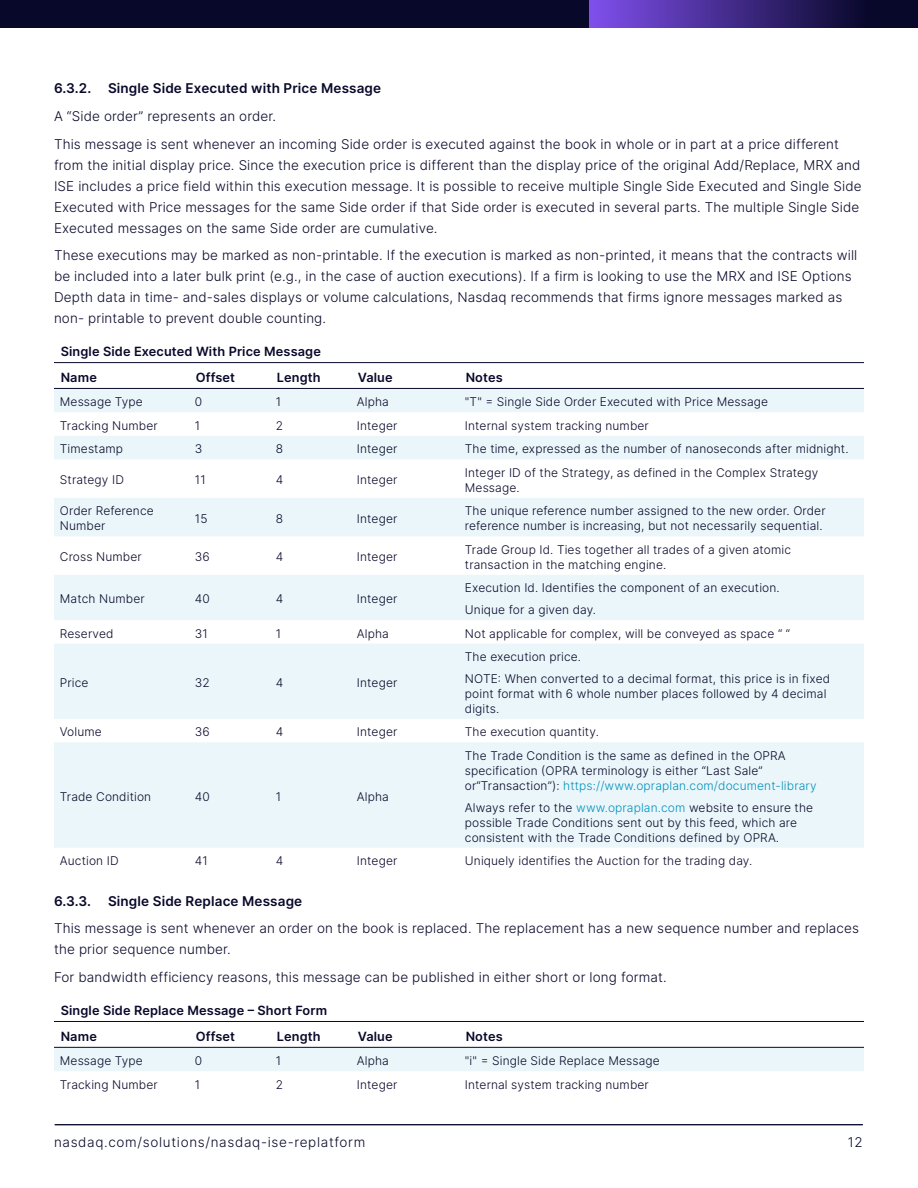
<style>
.page{position:relative;width:918px;height:1188px;background:#fff}
.page>*{position:absolute;margin:0;border:0;box-sizing:border-box;transform-origin:0 0}
.t1{font:300 13.5px/21px "Inter";letter-spacing:.01em;color:#08082a}
.t2{font:600 13.5px "Inter";letter-spacing:.01em;color:#08082a}
.t3{font:300 13.5px "Inter";letter-spacing:.05em;color:#08082a}
.t4{font:600 12.75px/25.8px "Inter";letter-spacing:.01em;color:#08082a}
.t5{font:300 12px/15px "Inter";letter-spacing:.01em;color:#08082a}
.s1{color:#0092bc}
</style>
<div class="page">
<hr style="left:55px;top:1124px;width:808px;height:1px;background:#08082a">
<div style="left:0;top:0;width:918px;height:28px;background:#08082a"></div>
<svg style="left:589px;top:0;width:265px;height:28px;background:#472d90"></svg>
<svg style="left:54px;top:389px;width:810px;height:459px;fill:#ebf6fa"></svg>
<hr style="left:54px;top:362px;width:135px;height:1px;background:#08082a">
<hr style="left:189px;top:362px;width:81px;height:1px;background:#08082a">
<hr style="left:270px;top:362px;width:81px;height:1px;background:#08082a">
<hr style="left:351px;top:362px;width:108px;height:1px;background:#08082a">
<hr style="left:459px;top:362px;width:405px;height:1px;background:#08082a">
<hr style="left:54px;top:388px;width:135px;height:1px;background:#08082a">
<hr style="left:189px;top:388px;width:81px;height:1px;background:#08082a">
<hr style="left:270px;top:388px;width:81px;height:1px;background:#08082a">
<hr style="left:351px;top:388px;width:108px;height:1px;background:#08082a">
<hr style="left:459px;top:388px;width:405px;height:1px;background:#08082a">
<div style="left:54px;top:1048px;width:810px;height:23px;background:#ebf6fa"></div>
<hr style="left:54px;top:1021px;width:135px;height:1px;background:#08082a">
<hr style="left:189px;top:1021px;width:81px;height:1px;background:#08082a">
<hr style="left:270px;top:1021px;width:81px;height:1px;background:#08082a">
<hr style="left:351px;top:1021px;width:108px;height:1px;background:#08082a">
<hr style="left:459px;top:1021px;width:405px;height:1px;background:#08082a">
<hr style="left:54px;top:1047px;width:135px;height:1px;background:#08082a">
<hr style="left:189px;top:1047px;width:81px;height:1px;background:#08082a">
<hr style="left:270px;top:1047px;width:81px;height:1px;background:#08082a">
<hr style="left:351px;top:1047px;width:108px;height:1px;background:#08082a">
<hr style="left:459px;top:1047px;width:405px;height:1px;background:#08082a">
<p class="t2" style="left:54px;top:78px;width:329px">6.3.2. Single Side Executed with Price Message</p>
<p class="t1" style="left:54px;top:102px;width:787px;line-height:27.8px">A “Side order” represents an order.<br>This message is sent whenever an incoming Side order is executed against the book in whole or in part at a price different</p>
<p class="t1" style="left:54px;top:154px;width:809px">from the initial display price. Since the execution price is different than the display price of the original Add/Replace, MRX and ISE includes a price field within this execution message. It is possible to receive multiple Single Side Executed and Single Side Executed with Price messages for the same Side order if that Side order is executed in several parts. The multiple Single Side Executed messages on the same Side order are cumulative.</p>
<p class="t1" style="left:54px;top:245px;width:805px">These executions may be marked as non-printable. If the execution is marked as non-printed, it means that the contracts will be included into a later bulk print (e.g., in the case of auction executions). If a firm is looking to use the MRX and ISE Options Depth data in time- and-sales displays or volume calculations, Nasdaq recommends that firms ignore messages marked as non- printable to prevent double counting.</p>
<p class="t4" style="left:61px;top:338px;width:262px">Single Side Executed With Price Message<br>Name</p>
<p class="t4" style="left:196px;top:364px;width:41px">Offset</p>
<p class="t4" style="left:277px;top:364px;width:45px">Length</p>
<p class="t4" style="left:358px;top:364px;width:36px">Value</p>
<p class="t4" style="left:466px;top:364px;width:39px">Notes</p>
<p class="t5" style="left:60px;top:394px;width:84px">Message Type</p>
<p class="t5" style="left:195px;top:394px;width:9px">0</p>
<p class="t5" style="left:276px;top:394px;width:7px">1</p>
<p class="t5" style="left:357px;top:394px;width:33px">Alpha</p>
<p class="t5" style="left:465px;top:394px;width:305px">"T" = Single Side Order Executed with Price Message</p>
<p class="t5" style="left:60px;top:418px;width:99px">Tracking Number</p>
<p class="t5" style="left:195px;top:418px;width:7px">1</p>
<p class="t5" style="left:276px;top:418px;width:9px">2</p>
<p class="t5" style="left:357px;top:418px;width:42px">Integer</p>
<p class="t5" style="left:465px;top:418px;width:185px">Internal system tracking number</p>
<p class="t5" style="left:60px;top:441px;width:65px">Timestamp</p>
<p class="t5" style="left:195px;top:441px;width:9px">3</p>
<p class="t5" style="left:276px;top:441px;width:9px">8</p>
<p class="t5" style="left:357px;top:441px;width:42px">Integer</p>
<p class="t5" style="left:465px;top:441px;width:385px">The time, expressed as the number of nanoseconds after midnight.</p>
<p class="t5" style="left:60px;top:472px;width:66px">Strategy ID</p>
<p class="t5" style="left:195px;top:472px;width:12px">11</p>
<p class="t5" style="left:276px;top:472px;width:9px">4</p>
<p class="t5" style="left:357px;top:472px;width:42px">Integer</p>
<p class="t5" style="left:465px;top:465px;width:355px">Integer ID of the Strategy, as defined in the Complex Strategy<br>Message.</p>
<p class="t5" style="left:60px;top:503px;width:95px">Order Reference<br>Number</p>
<p class="t5" style="left:195px;top:511px;width:14px">15</p>
<p class="t5" style="left:276px;top:511px;width:9px">8</p>
<p class="t5" style="left:357px;top:511px;width:42px">Integer</p>
<p class="t5" style="left:465px;top:503px;width:362px">The unique reference number assigned to the new order. Order reference number is increasing, but not necessarily sequential.</p>
<p class="t5" style="left:60px;top:549px;width:83px">Cross Number</p>
<p class="t5" style="left:195px;top:549px;width:16px">36</p>
<p class="t5" style="left:276px;top:549px;width:9px">4</p>
<p class="t5" style="left:357px;top:549px;width:42px">Integer</p>
<p class="t5" style="left:465px;top:542px;width:328px">Trade Group Id. Ties together all trades of a given atomic transaction in the matching engine.</p>
<p class="t5" style="left:60px;top:591px;width:86px">Match Number</p>
<p class="t5" style="left:195px;top:591px;width:16px">40</p>
<p class="t5" style="left:276px;top:591px;width:9px">4</p>
<p class="t5" style="left:357px;top:591px;width:42px">Integer</p>
<p class="t5" style="left:465px;top:577px;width:316px;line-height:21.8px">Execution Id. Identifies the component of an execution.<br>Unique for a given day.</p>
<p class="t5" style="left:60px;top:626px;width:55px">Reserved</p>
<p class="t5" style="left:195px;top:626px;width:15px">31</p>
<p class="t5" style="left:276px;top:626px;width:7px">1</p>
<p class="t5" style="left:357px;top:626px;width:33px">Alpha</p>
<p class="t5" style="left:465px;top:626px;width:327px">Not applicable for complex, will be conveyed as space “ “</p>
<p class="t5" style="left:60px;top:675px;width:30px">Price</p>
<p class="t5" style="left:195px;top:675px;width:16px">32</p>
<p class="t5" style="left:276px;top:675px;width:9px">4</p>
<p class="t5" style="left:357px;top:675px;width:42px">Integer</p>
<p class="t5" style="left:465px;top:646px;width:367px;line-height:21.8px">The execution price.<br>NOTE: When converted to a decimal format, this price is in fixed</p>
<p class="t5" style="left:465px;top:686px;width:363px">point format with 6 whole number places followed by 4 decimal digits.</p>
<p class="t5" style="left:60px;top:724px;width:43px">Volume</p>
<p class="t5" style="left:195px;top:724px;width:16px">36</p>
<p class="t5" style="left:276px;top:724px;width:9px">4</p>
<p class="t5" style="left:357px;top:724px;width:42px">Integer</p>
<p class="t5" style="left:465px;top:724px;width:135px">The execution quantity.</p>
<p class="t5" style="left:60px;top:789px;width:93px">Trade Condition</p>
<p class="t5" style="left:195px;top:789px;width:16px">40</p>
<p class="t5" style="left:276px;top:789px;width:7px">1</p>
<p class="t5" style="left:357px;top:789px;width:33px">Alpha</p>
<p class="t5" style="left:465px;top:748px;width:353px">The Trade Condition is the same as defined in the OPRA specification (OPRA terminology is either “Last Sale” or“Transaction”): <span class="s1">https://www.opraplan.com/document-library</span></p>
<p class="t5" style="left:465px;top:800px;width:350px">Always refer to the <span class="s1">www.opraplan.com</span> website to ensure the possible Trade Conditions sent out by this feed, which are consistent with the Trade Conditions defined by OPRA.</p>
<p class="t5" style="left:60px;top:853px;width:60px">Auction ID</p>
<p class="t5" style="left:195px;top:853px;width:14px">41</p>
<p class="t5" style="left:276px;top:853px;width:9px">4</p>
<p class="t5" style="left:357px;top:853px;width:42px">Integer</p>
<p class="t5" style="left:465px;top:853px;width:289px">Uniquely identifies the Auction for the trading day.</p>
<p class="t2" style="left:54px;top:891px;width:39px">6.3.3.</p>
<p class="t2" style="left:108px;top:891px;width:196px">Single Side Replace Message</p>
<p class="t1" style="left:54px;top:918px;width:807px">This message is sent whenever an order on the book is replaced. The replacement has a new sequence number and replaces the prior sequence number.</p>
<p class="t1" style="left:54px;top:967px;width:614px">For bandwidth efficiency reasons, this message can be published in either short or long format.</p>
<p class="t4" style="left:61px;top:997px;width:268px">Single Side Replace Message – Short Form<br>Name</p>
<p class="t4" style="left:196px;top:1023px;width:41px">Offset</p>
<p class="t4" style="left:277px;top:1023px;width:45px">Length</p>
<p class="t4" style="left:358px;top:1023px;width:36px">Value</p>
<p class="t4" style="left:466px;top:1023px;width:39px">Notes</p>
<p class="t5" style="left:60px;top:1053px;width:84px">Message Type</p>
<p class="t5" style="left:195px;top:1053px;width:9px">0</p>
<p class="t5" style="left:276px;top:1053px;width:7px">1</p>
<p class="t5" style="left:357px;top:1053px;width:33px">Alpha</p>
<p class="t5" style="left:465px;top:1053px;width:196px">"i" = Single Side Replace Message</p>
<p class="t5" style="left:60px;top:1077px;width:99px">Tracking Number</p>
<p class="t5" style="left:195px;top:1077px;width:7px">1</p>
<p class="t5" style="left:276px;top:1077px;width:9px">2</p>
<p class="t5" style="left:357px;top:1077px;width:42px">Integer</p>
<p class="t5" style="left:465px;top:1077px;width:185px">Internal system tracking number</p>
<p class="t3" style="left:54px;top:1133px;width:313px">nasdaq.com/solutions/nasdaq-ise-replatform</p>
<p class="t1" style="left:848px;top:1132px;width:16px">12</p>
</div>
